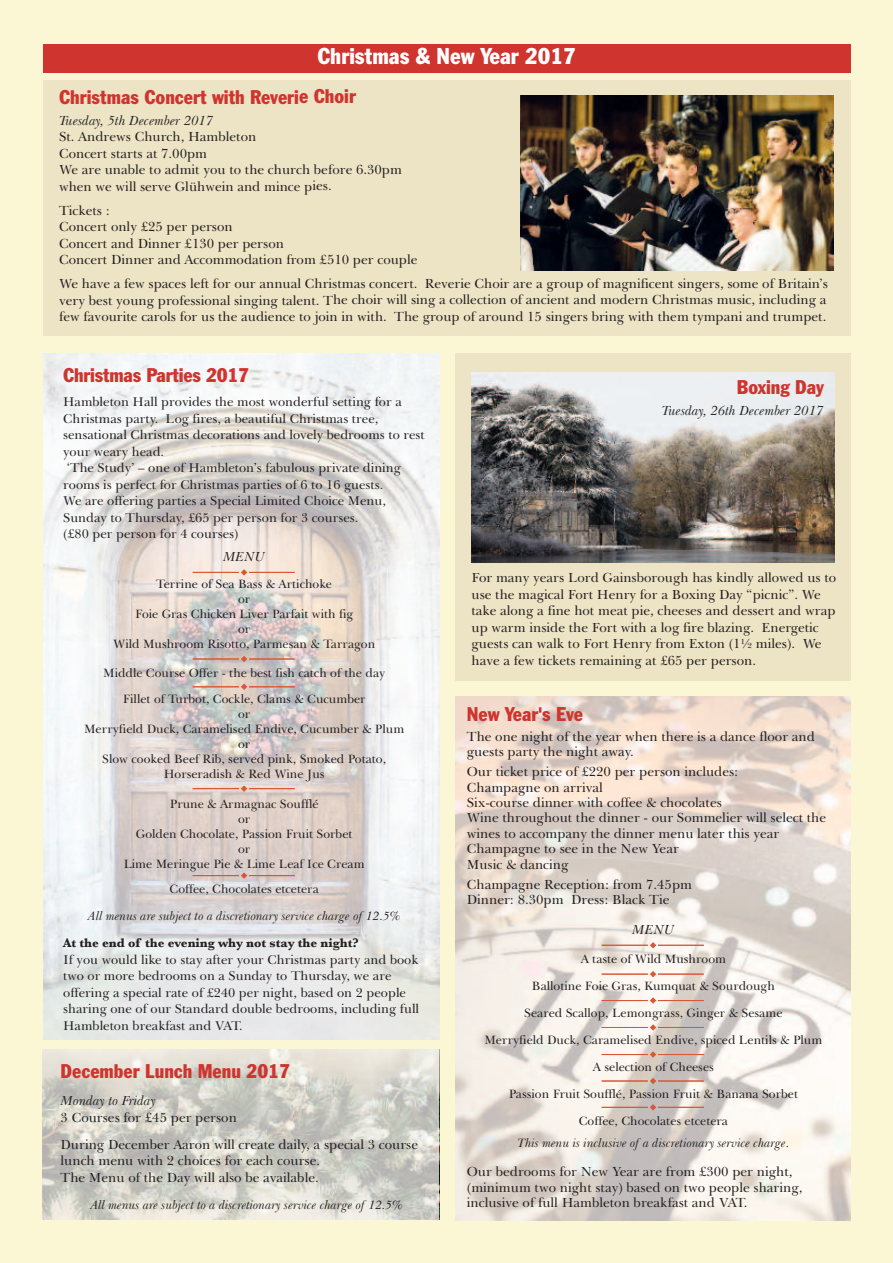
<style>
.page{position:relative;width:893px;height:1263px;background:#fbf6d4}
.page>*{position:absolute;margin:0;border:0;box-sizing:border-box;transform-origin:0 0}
.t1{font:condensed 22.5px "Franklin Gothic BT";color:#fff}
.t2{font:condensed 19.5px "Franklin Gothic BT";color:#cf342e}
.t3{font:13.5px/16.5px "Baskerville BT";color:#231f20}
.t4{font:italic 13.5px "Baskerville BT";color:#231f20}
.t5{font:13.05px/16.5px "Baskerville BT";color:#231f20}
.t6{font:700 13.05px "Baskerville";color:#231f20}
.t7{font:12.3px/15px "Baskerville BT";color:#231f20;text-align:center}
.t8{font:italic 12.3px "Baskerville BT";color:#231f20}
</style>
<div class="page">
<div style="left:43px;top:81px;width:807px;height:255px;background:#ede4c5"></div>
<div style="left:43px;top:44px;width:807px;height:28px;background:#cf342e"></div>
<img style="left:455px;top:696px;width:395px;height:524px">
<img style="left:43px;top:1050px;width:396px;height:170px">
<img style="left:44px;top:354px;width:395px;height:685px">
<hr style="left:44px;top:353px;width:395px;height:1px;background:#fdfdf6">
<hr style="left:193px;top:572px;width:46px;height:1px;background:#d95834">
<hr style="left:249px;top:572px;width:46px;height:1px;background:#d95834">
<svg style="left:240px;top:569px;width:8px;height:6px"></svg>
<hr style="left:602px;top:945px;width:46px;height:1px;background:#d95834">
<hr style="left:658px;top:945px;width:46px;height:1px;background:#d95834">
<svg style="left:649px;top:942px;width:8px;height:6px"></svg>
<hr style="left:602px;top:974px;width:46px;height:1px;background:#d95834">
<hr style="left:658px;top:974px;width:46px;height:1px;background:#d95834">
<svg style="left:649px;top:971px;width:8px;height:6px"></svg>
<hr style="left:602px;top:1000px;width:46px;height:1px;background:#d95834">
<hr style="left:658px;top:1000px;width:46px;height:1px;background:#d95834">
<svg style="left:649px;top:997px;width:8px;height:7px"></svg>
<hr style="left:602px;top:1027px;width:46px;height:1px;background:#d95834">
<hr style="left:658px;top:1027px;width:46px;height:1px;background:#d95834">
<svg style="left:649px;top:1024px;width:8px;height:6px"></svg>
<hr style="left:602px;top:1054px;width:46px;height:1px;background:#d95834">
<hr style="left:658px;top:1054px;width:46px;height:1px;background:#d95834">
<svg style="left:649px;top:1051px;width:8px;height:7px"></svg>
<hr style="left:602px;top:1080px;width:46px;height:1px;background:#d95834">
<hr style="left:658px;top:1080px;width:46px;height:1px;background:#d95834">
<svg style="left:649px;top:1078px;width:8px;height:6px"></svg>
<hr style="left:602px;top:1107px;width:46px;height:1px;background:#d95834">
<hr style="left:658px;top:1107px;width:46px;height:1px;background:#d95834">
<svg style="left:649px;top:1104px;width:8px;height:6px"></svg>
<hr style="left:193px;top:658px;width:46px;height:1px;background:#d95834">
<hr style="left:249px;top:658px;width:46px;height:1px;background:#d95834">
<svg style="left:240px;top:656px;width:8px;height:6px"></svg>
<hr style="left:193px;top:686px;width:46px;height:1px;background:#d95834">
<hr style="left:249px;top:686px;width:46px;height:1px;background:#d95834">
<svg style="left:240px;top:684px;width:8px;height:6px"></svg>
<hr style="left:193px;top:788px;width:46px;height:1px;background:#d95834">
<hr style="left:249px;top:788px;width:46px;height:1px;background:#d95834">
<svg style="left:240px;top:785px;width:8px;height:7px"></svg>
<hr style="left:193px;top:875px;width:46px;height:1px;background:#d95834">
<hr style="left:249px;top:875px;width:46px;height:1px;background:#d95834">
<svg style="left:240px;top:872px;width:8px;height:7px"></svg>
<div style="left:455px;top:354px;width:395px;height:327px;background:#ede4c5"></div>
<img style="left:471px;top:372px;width:364px;height:190px">
<img style="left:520px;top:96px;width:313px;height:174px">
<h1 class="t1" style="left:317px;top:48px;width:260px">Christmas &amp; New Year 2017</h1>
<h2 class="t2" style="left:59px;top:90px;width:299px">Christmas Concert with Reverie Choir</h2>
<p class="t4" style="left:59px;top:115px;width:156px">Tuesday, 5th December 2017</p>
<p class="t3" style="left:59px;top:130px;width:345px">St. Andrews Church, Hambleton<br>Concert starts at 7.00pm<br>We are unable to admit you to the church before 6.30pm when we will serve Glühwein and mince pies.</p>
<p class="t3" style="left:59px;top:204px;width:360px">Tickets :<br>Concert only £25 per person<br>Concert and Dinner £130 per person<br>Concert Dinner and Accommodation from £510 per couple</p>
<p class="t3" style="left:59px;top:277px;width:770px;text-align:justify">We have a few spaces left for our annual Christmas concert. Reverie Choir are a group of magnificent singers, some of Britain’s very best young professional singing talent. The choir will sing a collection of ancient and modern Christmas music, including a few favourite carols for us the audience to join in with. The group of around 15 singers bring with them tympani and trumpet.</p>
<h2 class="t2" style="left:63px;top:368px;width:187px">Christmas Parties 2017</h2>
<p class="t5" style="left:63px;top:395px;width:363px">Hambleton Hall provides the most wonderful setting for a Christmas party. Log fires, a beautiful Christmas tree, sensational Christmas decorations and lovely bedrooms to rest your weary head.<br>‘The Study’ – one of Hambleton’s fabulous private dining rooms is perfect for Christmas parties of 6 to 16 guests.<br>We are offering parties a Special Limited Choice Menu, Sunday to Thursday, £65 per person for 3 courses.<br>(£80 per person for 4 courses)</p>
<p class="t4" style="left:223px;top:551px;width:44px">MENU</p>
<p class="t7" style="left:113px;top:577px;width:264px">Terrine of Sea Bass &amp; Artichoke<br>or<br>Foie Gras Chicken Liver Parfait with fig<br>or<br>Wild Mushroom Risotto, Parmesan &amp; Tarragon</p>
<p class="t7" style="left:103px;top:662px;width:284px;line-height:25.5px">Middle Course Offer - the best fish catch of the day<br>Fillet of Turbot, Cockle, Clams &amp; Cucumber</p>
<p class="t7" style="left:84px;top:708px;width:322px">or<br>Merryfield Duck, Caramelised Endive, Cucumber &amp; Plum or<br>Slow cooked Beef Rib, served pink, Smoked Potato,<br>Horseradish &amp; Red Wine Jus</p>
<p class="t7" style="left:124px;top:798px;width:242px">Prune &amp; Armagnac Soufflé<br>or<br>Golden Chocolate, Passion Fruit Sorbet<br>or<br>Lime Meringue Pie &amp; Lime Leaf Ice Cream</p>
<p class="t7" style="left:170px;top:883px;width:151px">Coffee, Chocolates etcetera</p>
<p class="t8" style="left:88px;top:911px;width:314px">All menus are subject to a discretionary service charge of 12.5%</p>
<p class="t6" style="left:63px;top:935px;width:297px">At the end of the evening why not stay the night?</p>
<p class="t5" style="left:63px;top:953px;width:357px">If you would like to stay after your Christmas party and book two or more bedrooms on a Sunday to Thursday, we are offering a special rate of £240 per night, based on 2 people sharing one of our Standard double bedrooms, including full Hambleton breakfast and VAT.</p>
<h2 class="t2" style="left:61px;top:1064px;width:231px">December Lunch Menu 2017</h2>
<p class="t4" style="left:61px;top:1095px;width:97px">Monday to Friday</p>
<p class="t3" style="left:61px;top:1105px;width:359px;line-height:27px">3 Courses for £45 per person<br>During December Aaron will create daily, a special 3 course</p>
<p class="t3" style="left:61px;top:1154px;width:261px">lunch menu with 2 choices for each course.<br>The Menu of the Day will also be available.</p>
<p class="t8" style="left:90px;top:1200px;width:314px">All menus are subject to a discretionary service charge of 12.5%</p>
<h2 class="t2" style="left:737px;top:380px;width:89px">Boxing Day</h2>
<p class="t4" style="left:662px;top:405px;width:163px">Tuesday, 26th December 2017</p>
<p class="t3" style="left:471px;top:571px;width:366px">For many years Lord Gainsborough has kindly allowed us to use the magical Fort Henry for a Boxing Day “picnic”. We take along a fine hot meat pie, cheeses and dessert and wrap up warm inside the Fort with a log fire blazing. Energetic guests can walk to Fort Henry from Exton (1½ miles). We have a few tickets remaining at £65 per person.</p>
<h2 class="t2" style="left:467px;top:707px;width:118px">New Year's Eve</h2>
<p class="t3" style="left:467px;top:730px;width:350px;line-height:15.5px">The one night of the year when there is a dance floor and guests party the night away.</p>
<p class="t3" style="left:467px;top:765px;width:361px;line-height:15.5px">Our ticket price of £220 per person includes:<br>Champagne on arrival<br>Six-course dinner with coffee &amp; chocolates<br>Wine throughout the dinner - our Sommelier will select the wines to accompany the dinner menu later this year Champagne to see in the New Year<br>Music &amp; dancing</p>
<p class="t3" style="left:467px;top:878px;width:227px;line-height:15.5px">Champagne Reception: from 7.45pm<br>Dinner: 8.30pm Dress: Black Tie</p>
<p class="t4" style="left:632px;top:925px;width:44px">MENU</p>
<p class="t7" style="left:484px;top:946px;width:339px;line-height:27px">A taste of Wild Mushroom<br>Ballotine Foie Gras, Kumquat &amp; Sourdough<br>Seared Scallop, Lemongrass, Ginger &amp; Sesame<br>Merryfield Duck, Caramelised Endive, spiced Lentils &amp; Plum A selection of Cheeses<br>Passion Fruit Soufflé, Passion Fruit &amp; Banana Sorbet<br>Coffee, Chocolates etcetera</p>
<p class="t8" style="left:517px;top:1138px;width:273px">This menu is inclusive of a discretionary service charge.</p>
<p class="t3" style="left:467px;top:1165px;width:337px;line-height:15.5px">Our bedrooms for New Year are from £300 per night, (minimum two night stay) based on two people sharing, inclusive of full Hambleton breakfast and VAT.</p>
</div>
